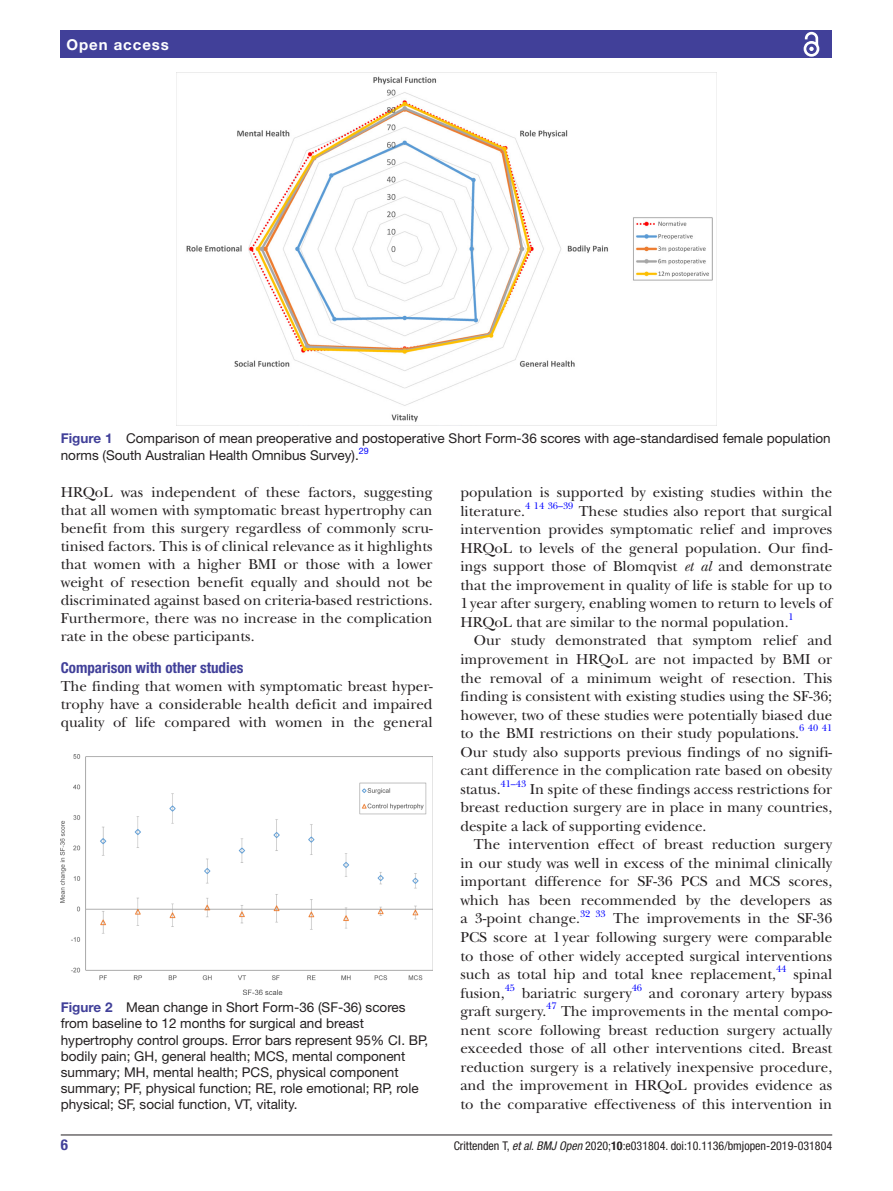
<style>
.page{position:relative;width:893px;height:1191px;background:#fff}
.page>*{position:absolute;margin:0;border:0;box-sizing:border-box;transform-origin:0 0}
.t1{font:15px/18.6px "New Baskerville";color:#231f20;text-align:justify}
.t2{font:700 condensed 15px "Helvetica Neue LT Std";color:#414099}
.t3{font:700 15px "Helvetica Neue LT Std";letter-spacing:.065em;color:#fff}
.t4{font:13.5px/16.2px "Helvetica Neue LT Std";color:#231f20}
.t5{font:condensed 12px "Helvetica Neue LT Std";color:#231f20}
.t6{font:9.9px "New Baskerville";color:#00f}
.s1{font-weight:700;color:#414099}
.s2{font-style:italic}
.s3{font-weight:700}
</style>
<div class="page">
<hr style="left:61px;top:1134px;width:771px;height:1px;background:#231f20">
<div style="left:61px;top:31px;width:771px;height:27px;background:#414099"></div>
<svg style="left:803px;top:31px;width:17px;height:26px"></svg>
<img style="left:176px;top:73px;width:540px;height:353px">
<img style="left:61px;top:754px;width:372px;height:240px">
<p class="t3" style="left:66px;top:35px;width:104px">Open access</p>
<p class="t4" style="left:61px;top:430px;width:771px"><span class="s1">Figure 1</span> Comparison of mean preoperative and postoperative Short Form-36 scores with age-standardised female population norms (South Australian Health Omnibus Survey).<sup>29</sup></p>
<p class="t1" style="left:61px;top:483px;width:373px;line-height:18px">HRQoL was independent of these factors, suggesting that all women with symptomatic breast hypertrophy can benefit from this surgery regardless of commonly scru&shy;tinised factors. This is of clinical relevance as it highlights that women with a higher BMI or those with a lower weight of resection benefit equally and should not be discriminated against based on criteria-based restrictions.<br>Furthermore, there was no increase in the complication rate in the obese participants.</p>
<p class="t2" style="left:61px;top:658px;width:184px">Comparison with other studies</p>
<p class="t1" style="left:61px;top:677px;width:373px;line-height:18px">The finding that women with symptomatic breast hyper&shy;trophy have a considerable health deficit and impaired quality of life compared with women in the general</p>
<p class="t4" style="left:61px;top:999px;width:369px"><span class="s1">Figure 2</span> Mean change in Short Form-36 (SF-36) scores from baseline to 12 months for surgical and breast hypertrophy control groups. Error bars represent 95% CI. BP, bodily pain; GH, general health; MCS, mental component summary; MH, mental health; PCS, physical component summary; PF, physical function; RE, role emotional; RP, role physical; SF, social function, VT, vitality.</p>
<p class="t1" style="left:460px;top:483px;width:373px">population is supported by existing studies within the literature.<sup>4</sup> <sup>14</sup> <sup>36–39</sup> These studies also report that surgical intervention provides symptomatic relief and improves HRQoL to levels of the general population. Our find&shy;ings support those of Blomqvist <span class="s2">et al</span> and demonstrate that the improvement in quality of life is stable for up to 1year after surgery, enabling women to return to levels of HRQoL that are similar to the normal population.</p>
<p class="t6" style="left:789px;top:611px;width:7px">1</p>
<p class="t1" style="left:460px;top:631px;width:373px;text-indent:14px">Our study demonstrated that symptom relief and improvement in HRQoL are not impacted by BMI or the removal of a minimum weight of resection. This finding is consistent with existing studies using the SF-36; however, two of these studies were potentially biased due to the BMI restrictions on their study populations.</p>
<p class="t6" style="left:799px;top:722px;width:35px">6 40 41</p>
<p class="t1" style="left:460px;top:742px;width:373px">Our study also supports previous findings of no signifi&shy;cant difference in the complication rate based on obesity status.<sup>41–43</sup> In spite of these findings access restrictions for breast reduction surgery are in place in many countries, despite a lack of supporting evidence.</p>
<p class="t1" style="left:460px;top:835px;width:373px;text-indent:14px">The intervention effect of breast reduction surgery in our study was well in excess of the minimal clinically important difference for SF-36 PCS and MCS scores, which has been recommended by the developers as a 3-point change.</p>
<p class="t6" style="left:580px;top:907px;width:27px">32 33</p>
<p class="t1" style="left:460px;top:909px;width:373px;text-indent:153px">The improvements in the SF-36<br>PCS score at 1year following surgery were comparable to those of other widely accepted surgical interventions such as total hip and total knee replacement,</p>
<p class="t6" style="left:776px;top:963px;width:12px">44</p>
<p class="t1" style="left:793px;top:965px;width:40px">spinal</p>
<p class="t1" style="left:460px;top:983px;width:56px">fusion,<sup>45</sup></p>
<p class="t1" style="left:522px;top:983px;width:111px">bariatric surgery</p>
<p class="t6" style="left:632px;top:981px;width:12px">46</p>
<p class="t1" style="left:649px;top:983px;width:185px">and coronary artery bypass</p>
<p class="t1" style="left:460px;top:1002px;width:87px">graft surgery.</p>
<p class="t6" style="left:546px;top:1000px;width:12px">47</p>
<p class="t1" style="left:460px;top:1002px;width:373px;text-indent:101px">The improvements in the mental compo&shy;nent score following breast reduction surgery actually exceeded those of all other interventions cited. Breast reduction surgery is a relatively inexpensive procedure, and the improvement in HRQoL provides evidence as to the comparative effectiveness of this intervention in</p>
<p class="t2" style="left:61px;top:1135px;width:9px">6</p>
<p class="t5" style="left:454px;top:1138px;width:380px">Crittenden T, <span class="s2">et al</span>. <span class="s2">BMJ Open</span> 2020;<span class="s3">10</span>:e031804. doi:10.1136/bmjopen-2019-031804</p>
</div>
